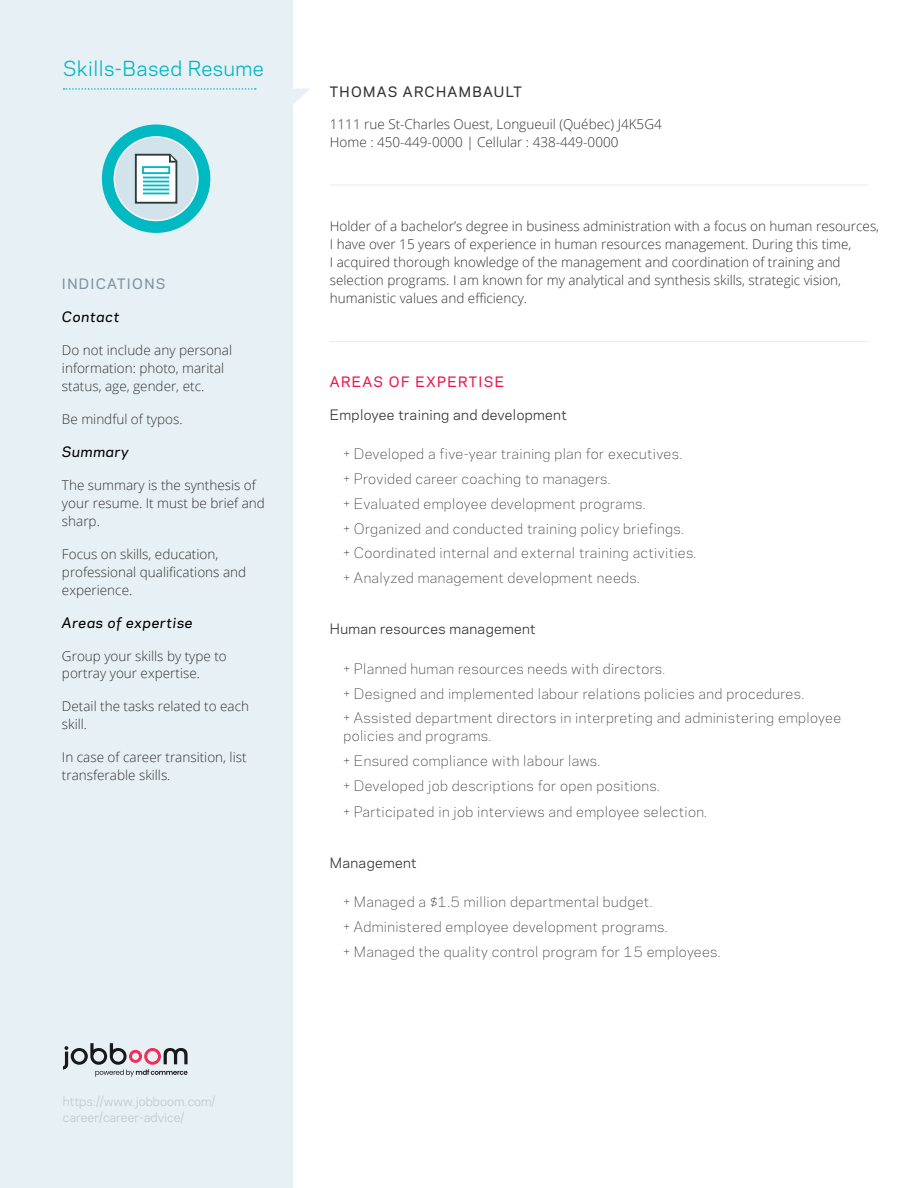
<style>
.page{position:relative;width:918px;height:1188px;background:#fff}
.page>*{position:absolute;margin:0;border:0;box-sizing:border-box;transform-origin:0 0}
.t1{font:19.5px "Galaxie Polaris";letter-spacing:.025em;color:#00b6c5}
.t2{font:300 13.5px/18px "Open Sans";color:#333}
.t3{font:300 13.5px/24.8px "Galaxie Polaris";letter-spacing:.025em;color:#333}
.t4{font:13.5px "Galaxie Polaris";letter-spacing:.025em;color:#333}
.t5{font:italic 500 13.5px "Galaxie Polaris";letter-spacing:.05em;color:#000}
.t6{font:500 13.5px "Galaxie Polaris";letter-spacing:.1em;color:#333}
.t7{font:500 13.5px "Galaxie Polaris";letter-spacing:.1em;color:#ed174c}
.t8{font:500 13.5px "Galaxie Polaris";letter-spacing:.1em;color:#7e939e}
.t9{font:12px/16.5px "Galaxie Polaris";color:#bec9cf}
</style>
<div class="page">
<div style="left:0;top:0;width:292px;height:1188px;background:#e7f0f4"></div>
<hr style="left:330px;top:341px;width:539px;height:1px;background:#cdd5d9">
<hr style="left:330px;top:185px;width:539px;height:1px;background:#cdd5d9">
<svg style="left:63px;top:1043px;width:125px;height:34px"></svg>
<svg style="left:64px;top:88px;width:246px;height:45px"></svg>
<div style="left:102px;top:124px;width:108px;height:109px;background:#00b9c3;border-radius:50%"></div>
<div style="left:114px;top:136px;width:85px;height:85px;background:#d3e3ec;border:1px solid #fff;border-radius:50%"></div>
<svg style="left:134px;top:153px;width:44px;height:51px"></svg>
<h1 class="t1" style="left:63px;top:54px;width:203px">Skills-Based Resume</h1>
<p class="t8" style="left:62px;top:273px;width:105px">INDICATIONS</p>
<p class="t5" style="left:62px;top:306px;width:59px">Contact</p>
<p class="t2" style="left:62px;top:340px;width:172px">Do not include any personal information: photo, marital status, age, gender, etc.</p>
<p class="t2" style="left:62px;top:409px;width:122px">Be mindful of typos.</p>
<p class="t5" style="left:62px;top:441px;width:68px">Summary</p>
<p class="t2" style="left:62px;top:475px;width:204px">The summary is the synthesis of your resume. It must be brief and sharp.</p>
<p class="t2" style="left:62px;top:544px;width:186px">Focus on skills, education, professional qualifications and experience.</p>
<p class="t5" style="left:62px;top:612px;width:132px">Areas of expertise</p>
<p class="t2" style="left:62px;top:646px;width:166px">Group your skills by type to portray your expertise.</p>
<p class="t2" style="left:62px;top:697px;width:189px">Detail the tasks related to each skill.</p>
<p class="t2" style="left:62px;top:748px;width:186px">In case of career transition, list transferable skills.</p>
<p class="t9" style="left:63px;top:1092px;width:154px">https://www.jobboom.com/ career/career-advice/</p>
<p class="t6" style="left:330px;top:82px;width:194px">THOMAS ARCHAMBAULT</p>
<p class="t2" style="left:330px;top:114px;width:333px">1111 rue St-Charles Ouest, Longueuil (Québec) J4K5G4<br>Home : 450-449-0000 | Cellular : 438-449-0000</p>
<p class="t2" style="left:330px;top:216px;width:551px">Holder of a bachelor’s degree in business administration with a focus on human resources, I have over 15 years of experience in human resources management. During this time,<br>I acquired thorough knowledge of the management and coordination of training and selection programs. I am known for my analytical and synthesis skills, strategic vision, humanistic values and efficiency.</p>
<p class="t7" style="left:330px;top:371px;width:176px">AREAS OF EXPERTISE</p>
<p class="t4" style="left:330px;top:404px;width:238px">Employee training and development</p>
<p class="t3" style="left:343px;top:441px;width:354px">+ Developed a five-year training plan for executives.<br>+ Provided career coaching to managers.<br>+ Evaluated employee development programs.<br>+ Organized and conducted training policy briefings.<br>+ Coordinated internal and external training activities. + Analyzed management development needs.</p>
<p class="t4" style="left:330px;top:619px;width:207px">Human resources management</p>
<p class="t3" style="left:343px;top:656px;width:499px">+ Planned human resources needs with directors.<br>+ Designed and implemented labour relations policies and procedures.<br>+ Assisted department directors in interpreting and administering employee</p>
<p class="t3" style="left:343px;top:723px;width:365px">policies and programs.<br>+ Ensured compliance with labour laws.<br>+ Developed job descriptions for open positions.<br>+ Participated in job interviews and employee selection.</p>
<p class="t4" style="left:330px;top:852px;width:88px">Management</p>
<p class="t3" style="left:343px;top:889px;width:379px">+ Managed a $1.5 million departmental budget.<br>+ Administered employee development programs.<br>+ Managed the quality control program for 15 employees.</p>
</div>
